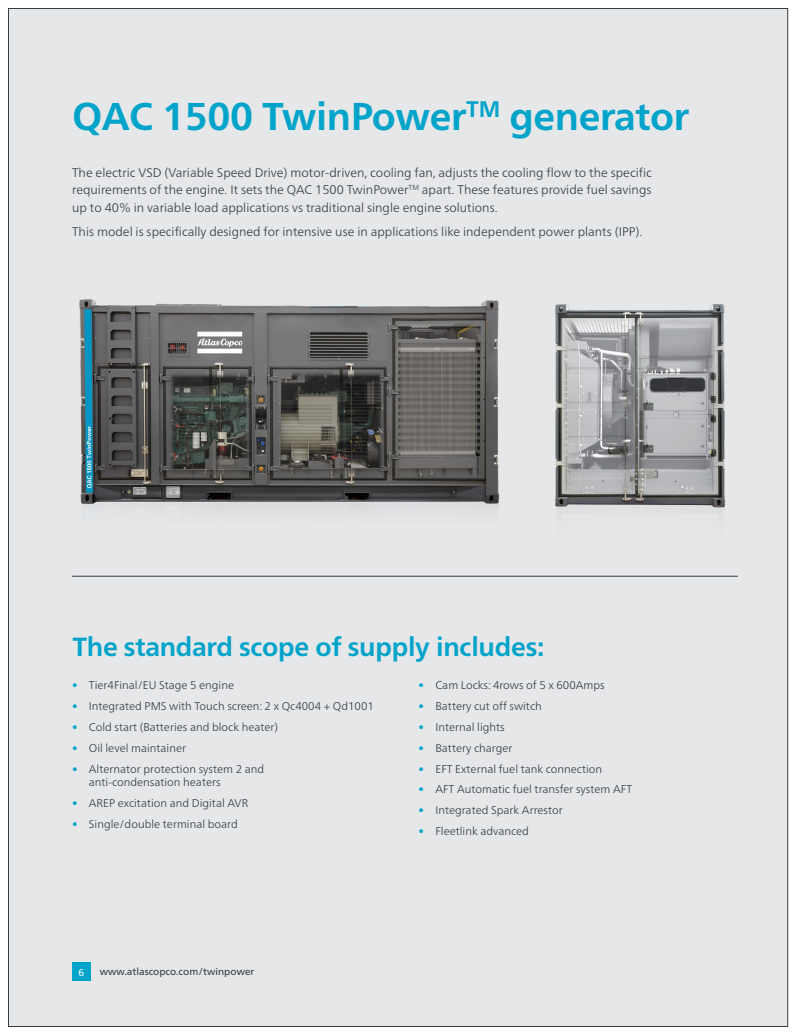
<style>
.page{position:relative;width:810px;height:1035px;background:#fff}
.page>*{position:absolute;margin:0;border:0;box-sizing:border-box;transform-origin:0 0}
.t1{font:700 38.75px "Neue Frutiger World";letter-spacing:-.01em;color:#00a4ca}
.t2{font:700 26.25px "Neue Frutiger World";letter-spacing:-.01em;color:#00a4ca}
.Body_Copy{font:300 12.5px/17.5px "Neue Frutiger World";color:#353b40;text-align:justify}
.t3{font:300 11.25px/13.8px "Neue Frutiger World";color:#353b40}
.t4{font:10px "Neue Frutiger World";color:#353b40}
.t5{font:10px "Neue Frutiger World";color:#fff}
.s1{color:#00a4ca}
</style>
<div class="page">
<div style="left:8px;top:8px;width:780px;height:1019px;background:#e6e7e9;border:1px solid #353b40"></div>
<img style="left:79px;top:299px;width:421px;height:211px">
<img style="left:555px;top:304px;width:171px;height:209px">
<div style="left:72px;top:962px;width:19px;height:19px;background:#00a4ca"></div>
<hr style="left:72px;top:576px;width:666px;height:1px;background:#353b40">
<p class="t1" style="left:72px;top:82px;width:618px">QAC 1500 TwinPower<sup>TM</sup> generator</p>
<p class="Body_Copy" style="left:72px;top:164px;width:581px">The electric VSD (Variable Speed Drive) motor-driven, cooling fan, adjusts the cooling flow to the specific requirements of the engine. It sets the QAC 1500 TwinPower<sup>TM</sup> apart. These features provide fuel savings up to 40% in variable load applications vs traditional single engine solutions.</p>
<p class="Body_Copy" style="left:72px;top:223px;width:572px">This model is specifically designed for intensive use in applications like independent power plants (IPP).</p>
<p class="t2" style="left:72px;top:623px;width:474px">The standard scope of supply includes:</p>
<p class="t3" style="left:72px;top:679px;width:164px"><span class="s1">•</span> Tier4Final/EU Stage 5 engine</p>
<p class="t3" style="left:72px;top:699px;width:303px"><span class="s1">•</span> Integrated PMS with Touch screen: 2 x Qc4004 + Qd1001</p>
<p class="t3" style="left:72px;top:720px;width:208px"><span class="s1">•</span> Cold start (Batteries and block heater)</p>
<p class="t3" style="left:72px;top:741px;width:115px"><span class="s1">•</span> Oil level maintainer</p>
<p class="t3" style="left:89px;top:762px;width:177px;text-indent:-17px"><span class="s1">•</span> Alternator protection system 2 and anti-condensation heaters</p>
<p class="t3" style="left:72px;top:796px;width:178px"><span class="s1">•</span> AREP excitation and Digital AVR</p>
<p class="t3" style="left:72px;top:817px;width:167px"><span class="s1">•</span> Single/double terminal board</p>
<p class="t3" style="left:419px;top:679px;width:188px"><span class="s1">•</span> Cam Locks: 4rows of 5 x 600Amps</p>
<p class="t3" style="left:419px;top:699px;width:125px"><span class="s1">•</span> Battery cut off switch</p>
<p class="t3" style="left:419px;top:720px;width:88px"><span class="s1">•</span> Internal lights</p>
<p class="t3" style="left:419px;top:741px;width:95px"><span class="s1">•</span> Battery charger</p>
<p class="t3" style="left:419px;top:762px;width:185px"><span class="s1">•</span> EFT External fuel tank connection</p>
<p class="t3" style="left:419px;top:783px;width:215px"><span class="s1">•</span> AFT Automatic fuel transfer system AFT</p>
<p class="t3" style="left:419px;top:804px;width:146px"><span class="s1">•</span> Integrated Spark Arrestor</p>
<p class="t3" style="left:419px;top:824px;width:112px"><span class="s1">•</span> Fleetlink advanced</p>
<p class="t5" style="left:79px;top:964px;width:7px">6</p>
<p class="t4" style="left:100px;top:964px;width:156px">www.atlascopco.com/twinpower</p>
</div>
